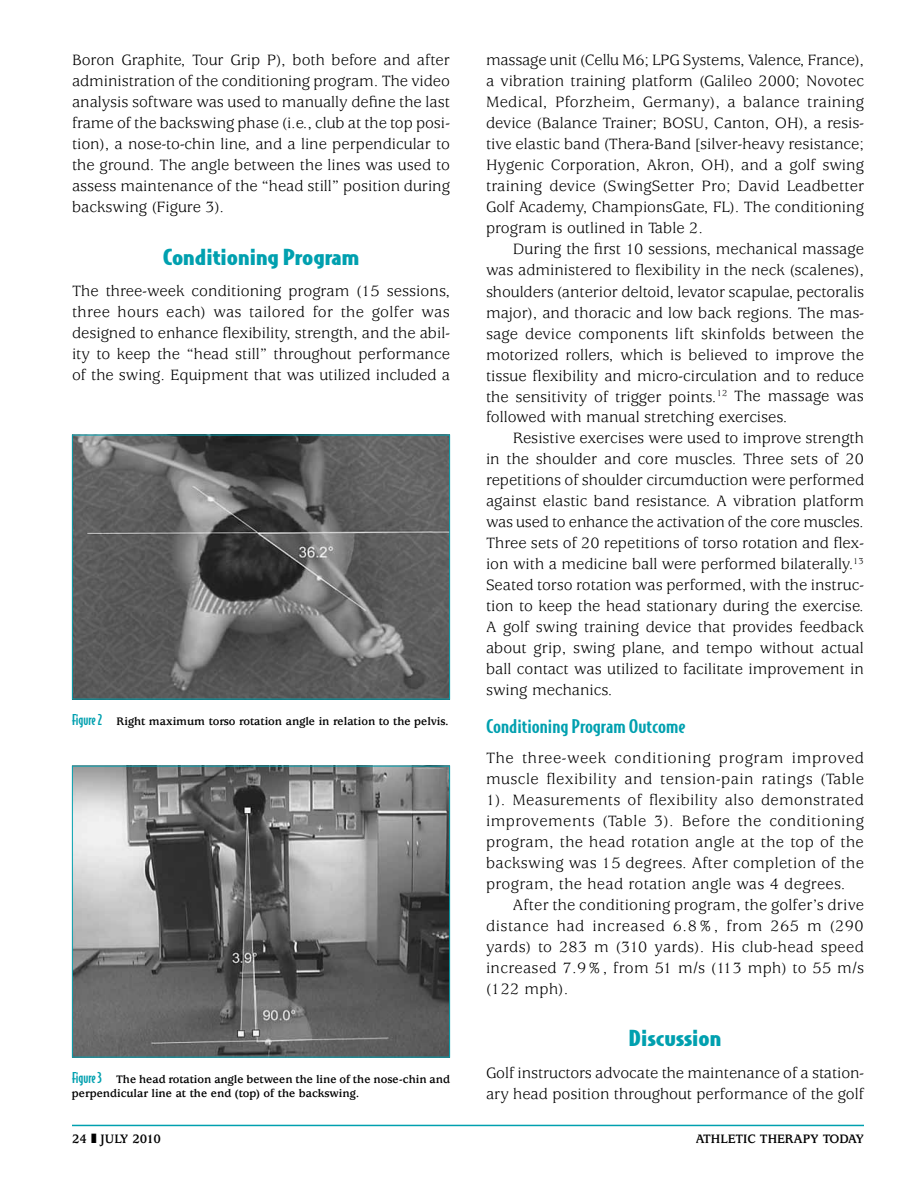
<style>
.page{position:relative;width:918px;height:1188px;background:#fff}
.page>*{position:absolute;margin:0;border:0;box-sizing:border-box;transform-origin:0 0}
.t1{font:900 21px "Bodega Sans";color:#00a0af;scale:1.3 1}
.t2{font:500 18px "Bodega Sans";color:#00a0af;scale:1.3 1}
.t3{font:16.5px/21px "Usherwood";color:#000;text-align:justify}
.t4{font:700 13.5px "Usherwood";color:#000}
.t5{font:700 12px/14.2px "Usherwood";color:#000}
.s1{font-family:"Bodega Sans";font-weight:500;font-size:14.25px;color:#00a0af}
</style>
<div class="page">
<hr style="left:72px;top:1125px;width:792px;height:1px;background:#00a0af">
<img style="left:74px;top:437px;width:374px;height:260px">
<div style="left:72px;top:435px;width:378px;height:264px;border:1px solid #00a0af"></div>
<img style="left:74px;top:768px;width:374px;height:288px">
<div style="left:72px;top:766px;width:378px;height:292px;border:1px solid #00a0af"></div>
<p class="t3" style="left:72px;top:50px;width:380px">Boron Graphite, Tour Grip P), both before and after administration of the conditioning program. The video analysis software was used to manually define the last frame of the backswing phase (i.e., club at the top posi&shy;tion), a nose-to-chin line, and a line perpendicular to the ground. The angle between the lines was used to assess maintenance of the “head still” position during backswing (Figure 3).</p>
<p class="t1" style="left:163px;top:243px;width:153px">Conditioning Program</p>
<p class="t3" style="left:72px;top:281px;width:380px">The three-week conditioning program (15 sessions, three hours each) was tailored for the golfer was designed to enhance flexibility, strength, and the abil&shy;ity to keep the “head still” throughout performance of the swing. Equipment that was utilized included a</p>
<p class="t5" style="left:72px;top:714px;width:378px"><span class="s1">Figure 2</span> Right maximum torso rotation angle in relation to the pelvis.</p>
<p class="t5" style="left:72px;top:1072px;width:380px"><span class="s1">Figure 3</span> The head rotation angle between the line of the nose-chin and perpendicular line at the end (top) of the backswing.</p>
<p class="t3" style="left:486px;top:50px;width:380px">massage unit (Cellu M6; LPG Systems, Valence, France), a vibration training platform (Galileo 2000; Novotec Medical, Pforzheim, Germany), a balance training device (Balance Trainer; BOSU, Canton, OH), a resis&shy;tive elastic band (Thera-Band [silver-heavy resistance; Hygenic Corporation, Akron, OH), and a golf swing training device (SwingSetter Pro; David Leadbetter Golf Academy, ChampionsGate, FL). The conditioning program is outlined in Table 2.</p>
<p class="t3" style="left:486px;top:239px;width:380px;text-indent:27px">During the first 10 sessions, mechanical massage was administered to flexibility in the neck (scalenes), shoulders (anterior deltoid, levator scapulae, pectoralis major), and thoracic and low back regions. The mas&shy;sage device components lift skinfolds between the motorized rollers, which is believed to improve the tissue flexibility and micro-circulation and to reduce the sensitivity of trigger points.<sup>12</sup> The massage was followed with manual stretching exercises.</p>
<p class="t3" style="left:486px;top:428px;width:380px;text-indent:27px">Resistive exercises were used to improve strength in the shoulder and core muscles. Three sets of 20 repetitions of shoulder circumduction were performed against elastic band resistance. A vibration platform was used to enhance the activation of the core muscles.<br>Three sets of 20 repetitions of torso rotation and flex&shy;ion with a medicine ball were performed bilaterally.<sup>13<br></sup>Seated torso rotation was performed, with the instruc&shy;tion to keep the head stationary during the exercise.<br>A golf swing training device that provides feedback about grip, swing plane, and tempo without actual ball contact was utilized to facilitate improvement in swing mechanics.</p>
<p class="t2" style="left:486px;top:715px;width:155px">Conditioning Program Outcome</p>
<p class="t3" style="left:486px;top:748px;width:380px">The three-week conditioning program improved muscle flexibility and tension-pain ratings (Table 1). Measurements of flexibility also demonstrated improvements (Table 3). Before the conditioning program, the head rotation angle at the top of the backswing was 15 degrees. After completion of the program, the head rotation angle was 4 degrees.</p>
<p class="t3" style="left:486px;top:895px;width:380px;text-indent:27px">After the conditioning program, the golfer’s drive distance had increased 6.8%, from 265 m (290 yards) to 283 m (310 yards). His club-head speed increased 7.9%, from 51 m/s (113 mph) to 55 m/s (122 mph).</p>
<p class="t1" style="left:629px;top:1025px;width:73px">Discussion</p>
<p class="t3" style="left:486px;top:1063px;width:380px">Golf instructors advocate the maintenance of a station&shy;ary head position throughout performance of the golf</p>
<p class="t4" style="left:72px;top:1131px;width:90px">24 julY 2010</p>
<p class="t4" style="left:696px;top:1131px;width:161px">Athletic TherapyToday</p>
</div>
